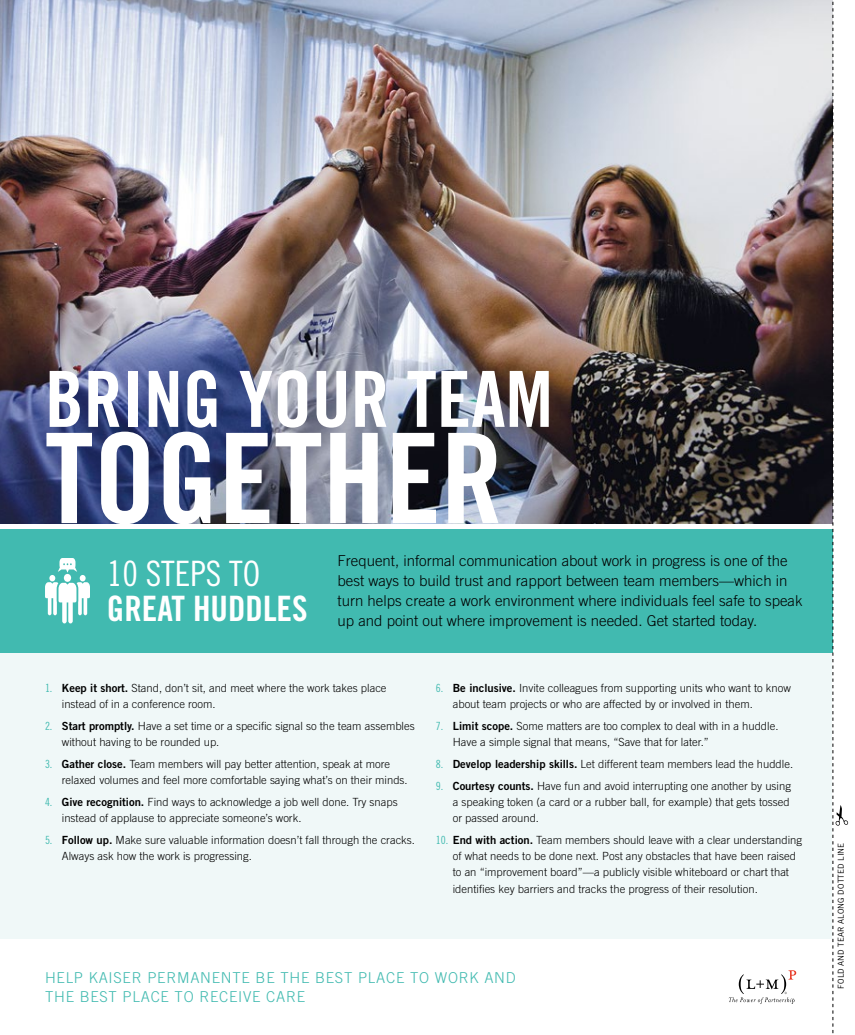
<style>
.page{position:relative;width:855px;height:1035px;background:#fff}
.page>*{position:absolute;margin:0;border:0;box-sizing:border-box;transform-origin:0 0}
.t1{font:125px "Trade Gothic LT Std Bd Cn 20";color:#fff}
.t2{font:77.5px "Trade Gothic LT Std Bd Cn 20";color:#fff}
.t3{font:35px "Trade Gothic LT Std Bd Cn 20";color:#fff}
.t4{font:35px "Trade Gothic LT Std Cn 18";color:#fff}
.t5{font:300 15px/20px "Trade Gothic LT Std";color:#000}
.t6{font:300 15px/18.8px "Trade Gothic LT Std";letter-spacing:.05em;color:#41bab0}
.t7{font:300 11.25px/16.2px "Trade Gothic LT Std";color:#000}
.t8{font:8.12px "Trade Gothic LT Std";letter-spacing:.01em;color:#000}
.s1{font-family:"Trade Gothic LT Std Cn 18";font-weight:400;color:#41bab0}
.s2{font-family:"Trade Gothic LT Std Bd 2";font-weight:400}
</style>
<div class="page">
<div style="left:0;top:652px;width:832px;height:287px;background:#f0f8f8"></div>
<div style="left:0;top:529px;width:832px;height:124px;background:#41bab0"></div>
<img style="left:0;top:0;width:832px;height:523px">
<svg style="left:729px;top:970px;width:67px;height:34px"></svg>
<svg style="left:833px;top:1px;width:15px;height:1033px"></svg>
<svg style="left:45px;top:558px;width:45px;height:65px"></svg>
<h2 class="t2" style="left:45px;top:352px;width:509px">BRING YOUR TEAM</h2>
<h1 class="t1" style="left:45px;top:403px;width:460px">TOGETHER</h1>
<h3 class="t4" style="left:107px;top:553px;width:155px">10 STEPS TO</h3>
<h3 class="t3" style="left:107px;top:587px;width:202px">GREAT HUDDLES</h3>
<p class="t5" style="left:338px;top:551px;width:467px">Frequent, informal communication about work in progress is one of the best ways to build trust and rapport between team members—which in turn helps create a work environment where individuals feel safe to speak up and point out where improvement is needed. Get started today.</p>
<p class="t7" style="left:453px;top:679px;width:340px;text-indent:-17px"><span class="s1">6.</span> <span class="s2">Be inclusive.</span> Invite colleagues from supporting units who want to know about team projects or who are affected by or involved in them.</p>
<p class="t7" style="left:453px;top:717px;width:327px;text-indent:-17px"><span class="s1">7.</span> <span class="s2">Limit scope.</span> Some matters are too complex to deal with in a huddle.<br>Have a simple signal that means, “Save that for later.”</p>
<p class="t7" style="left:436px;top:755px;width:359px"><span class="s1">8.</span> <span class="s2">Develop leadership skills.</span> Let different team members lead the huddle.</p>
<p class="t7" style="left:453px;top:777px;width:340px;text-align:justify;text-indent:-17px"><span class="s1">9.</span> <span class="s2">Courtesy counts.</span> Have fun and avoid interrupting one another by using a speaking token (a card or a rubber ball, for example) that gets tossed or passed around.</p>
<p class="t7" style="left:453px;top:832px;width:351px;text-indent:-17px"><span class="s1">10.</span> <span class="s2">End with action.</span> Team members should leave with a clear understanding of what needs to be done next. Post any obstacles that have been raised to an “improvement board”—a publicly visible whiteboard or chart that identifies key barriers and tracks the progress of their resolution.</p>
<p class="t8" style="left:836px;top:989px;width:147px;rotate:-90deg">FOLD AND TEAR ALONG DOTTED LINE</p>
<p class="t7" style="left:62px;top:679px;width:326px;text-indent:-17px"><span class="s1">1.</span> <span class="s2">Keep it short.</span> Stand, don’t sit, and meet where the work takes place instead of in a conference room.</p>
<p class="t7" style="left:62px;top:717px;width:354px;text-indent:-17px"><span class="s1">2.</span> <span class="s2">Start promptly.</span> Have a set time or a specific signal so the team assembles without having to be rounded up.</p>
<p class="t7" style="left:62px;top:756px;width:347px;text-indent:-17px"><span class="s1">3.</span> <span class="s2">Gather close.</span> Team members will pay better attention, speak at more relaxed volumes and feel more comfortable saying what’s on their minds.</p>
<p class="t7" style="left:62px;top:794px;width:337px;text-indent:-17px"><span class="s1">4.</span> <span class="s2">Give recognition.</span> Find ways to acknowledge a job well done. Try snaps instead of applause to appreciate someone’s work.</p>
<p class="t7" style="left:62px;top:832px;width:355px;text-indent:-17px"><span class="s1">5.</span> <span class="s2">Follow up.</span> Make sure valuable information doesn’t fall through the cracks.<br>Always ask how the work is progressing.</p>
<h3 class="t6" style="left:45px;top:968px;width:472px">HELP KAISER PERMANENTE B E THE B EST PLACE TO WORK AND<br>THE B EST PLACE TO RECEIVE CARE</h3>
</div>
